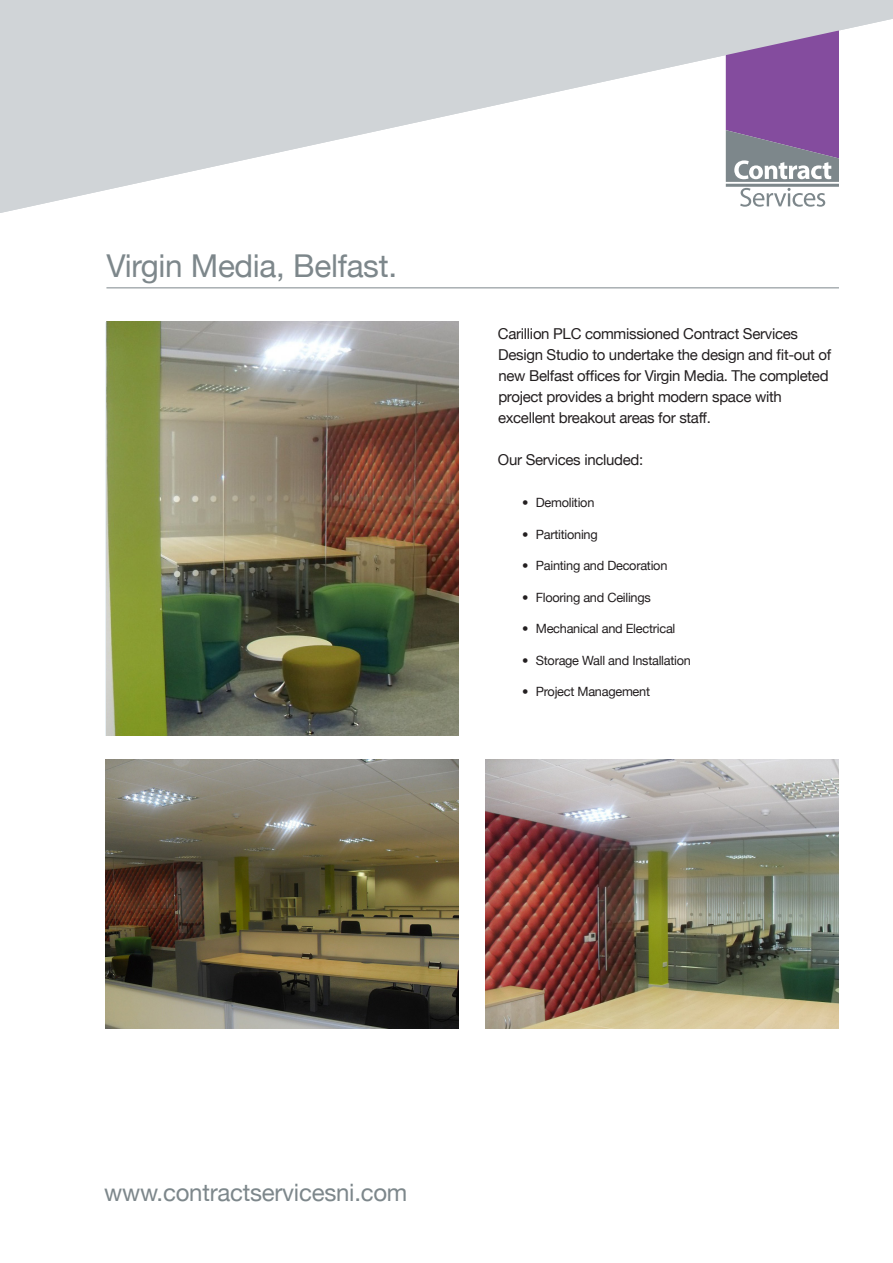
<style>
.page{position:relative;width:893px;height:1263px;background:#fff}
.page>*{position:absolute;margin:0;border:0;box-sizing:border-box;transform-origin:0 0}
.t1{font:31.5px "Helvetica Neue";letter-spacing:-.01em;color:#7d878b}
.t2{font:24px "Helvetica Neue";letter-spacing:-.01em;color:#7d878b}
.t3{font:15px/21px "Helvetica Neue";letter-spacing:-.02em;color:#231f20}
.t4{font:12.75px "Helvetica Neue";letter-spacing:-.02em;color:#231f20}
</style>
<div class="page">
<hr style="left:106px;top:287px;width:733px;height:1px;background:#7d878b">
<svg style="left:0;top:0;width:893px;height:213px;fill:#d0d4d7"></svg>
<img style="left:106px;top:322px;width:352px;height:413px">
<img style="left:105px;top:760px;width:353px;height:268px">
<img style="left:486px;top:760px;width:353px;height:268px">
<p class="t1" style="left:106px;top:247px;width:292px">Virgin Media, Belfast.</p>
<p class="t3" style="left:498px;top:323px;width:335px">Carillion PLC commissioned Contract Services Design Studio to undertake the design and fit-out of new Belfast offices for Virgin Media. The completed project provides a bright modern space with excellent breakout areas for staff.</p>
<p class="t3" style="left:498px;top:449px;width:147px">Our Services included:</p>
<p class="t4" style="left:522px;top:495px;width:74px">• Demolition</p>
<p class="t4" style="left:522px;top:527px;width:77px">• Partitioning</p>
<p class="t4" style="left:522px;top:558px;width:147px">• Painting and Decoration</p>
<p class="t4" style="left:522px;top:590px;width:130px">• Flooring and Ceilings</p>
<p class="t4" style="left:522px;top:621px;width:155px">• Mechanical and Electrical</p>
<p class="t4" style="left:522px;top:653px;width:170px">• Storage Wall and Installation</p>
<p class="t4" style="left:522px;top:684px;width:130px">• Project Management</p>
<h2 class="t2" style="left:104px;top:1178px;width:305px">www.contractservicesni.com</h2>
</div>
